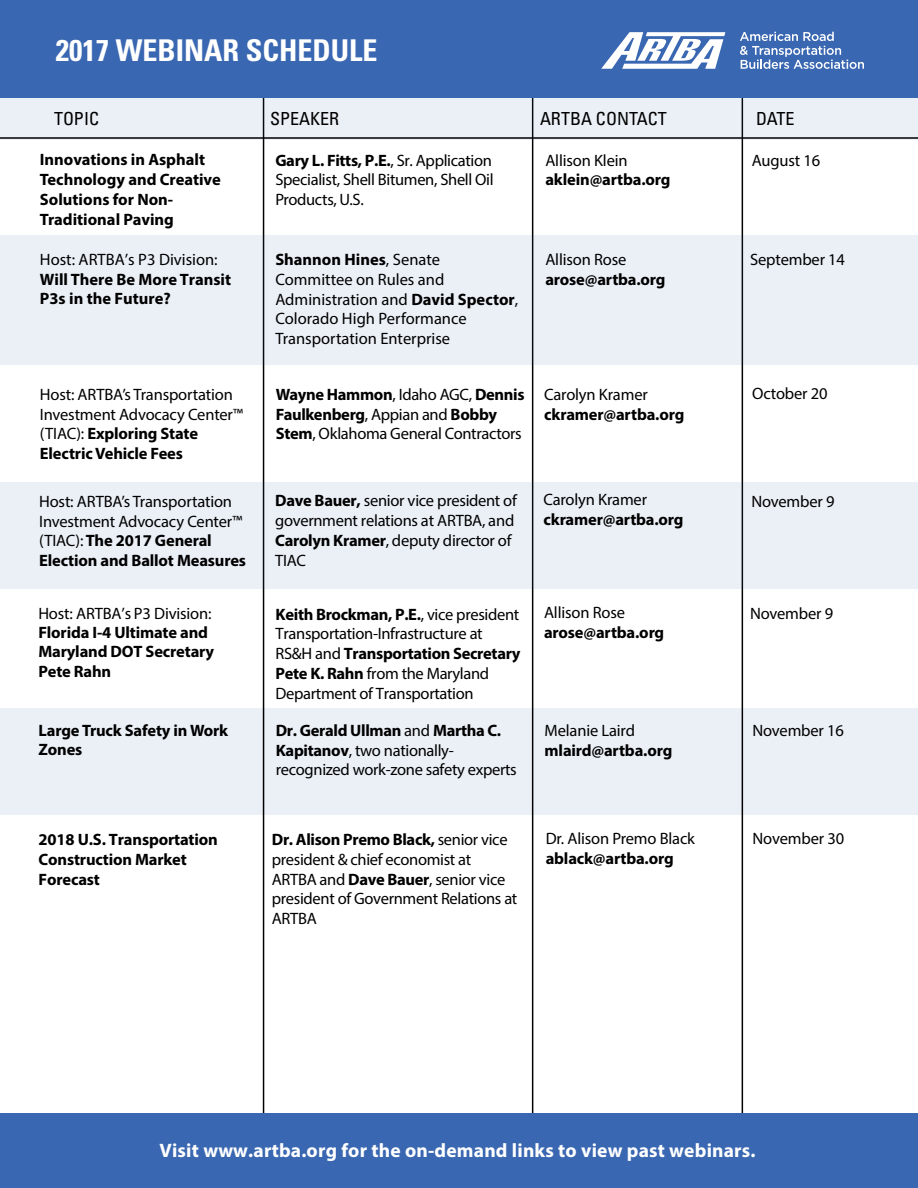
<style>
.page{position:relative;width:918px;height:1188px;background:#fff}
.page>*{position:absolute;margin:0;border:0;box-sizing:border-box;transform-origin:0 0}
.t1{font:700 condensed 30px "Univers LT Std";color:#fff}
.t2{font:700 19.5px "Myriad Pro";letter-spacing:.01em;color:#fff}
.t3{font:condensed 18px "Univers LT Std";color:#000}
.t4{font:16.5px/19.8px "Myriad Pro";letter-spacing:-.015em;color:#000}
.t5{font:700 16.5px/19.8px "Myriad Pro";letter-spacing:-.01em;color:#000}
.s1{font-weight:700}
</style>
<div class="page">
<div style="left:0;top:708px;width:918px;height:106px;background:#ebf0f7"></div>
<hr style="left:532px;top:0;width:1px;height:1188px;background:#000">
<hr style="left:742px;top:0;width:1px;height:1188px;background:#000">
<hr style="left:263px;top:0;width:1px;height:1188px;background:#000">
<div style="left:0;top:0;width:918px;height:98px;background:#3a67b1"></div>
<svg style="left:740px;top:32px;width:124px;height:37px"></svg>
<svg style="left:601px;top:32px;width:124px;height:37px"></svg>
<div style="left:0;top:98px;width:918px;height:42px;background:#ebf0f7"></div>
<hr style="left:0;top:137px;width:918px;height:2px;background:#000">
<div style="left:0;top:1114px;width:918px;height:74px;background:#3a67b1"></div>
<div style="left:0;top:236px;width:918px;height:129px;background:#ebf0f7"></div>
<div style="left:0;top:482px;width:918px;height:106px;background:#ebf0f7"></div>
<h1 class="t1" style="left:56px;top:32px;width:323px">2017 WEBINAR SCHEDULE</h1>
<p class="t3" style="left:54px;top:108px;width:47px">TOPIC</p>
<p class="t3" style="left:270px;top:108px;width:71px">SPEAKER</p>
<p class="t3" style="left:540px;top:108px;width:128px">ARTBA CONTACT</p>
<p class="t3" style="left:756px;top:108px;width:40px">DATE</p>
<p class="t5" style="left:40px;top:149px;width:182px">Innovations in Asphalt<br>Technology and Creative<br>Solutions for Non-<br>Traditional Paving</p>
<p class="t4" style="left:275px;top:150px;width:220px;text-align:justify"><span class="s1">Gary L. Fitts, P.E.</span>, Sr. Application Specialist, Shell Bitumen, Shell Oil Products, U.S.</p>
<p class="t4" style="left:545px;top:150px;width:84px">Allison Klein</p>
<p class="t4" style="left:752px;top:150px;width:70px">August 16</p>
<p class="t5" style="left:545px;top:169px;width:127px">aklein@artba.org</p>
<p class="t4" style="left:40px;top:249px;width:179px">Host: ARTBA’s P3 Division:</p>
<p class="t5" style="left:40px;top:269px;width:193px">Will There Be More Transit<br>P3s in the Future?</p>
<p class="t4" style="left:275px;top:249px;width:244px"><span class="s1">Shannon Hines</span>, Senate<br>Committee on Rules and<br>Administration and <span class="s1">David Spector</span>,<br>Colorado High Performance<br>Transportation Enterprise</p>
<p class="t4" style="left:545px;top:249px;width:82px">Allison Rose</p>
<p class="t4" style="left:750px;top:249px;width:96px">September 14</p>
<p class="t5" style="left:545px;top:269px;width:122px">arose@artba.org</p>
<p class="t4" style="left:40px;top:384px;width:205px">Host: ARTBA’s Transportation<br>Investment Advocacy Center™ (TIAC): <span class="s1">Exploring State<br>Electric Vehicle Fees</span></p>
<p class="t4" style="left:276px;top:384px;width:250px"><span class="s1">Wayne Hammon</span>, Idaho AGC, <span class="s1">Dennis<br>Faulkenberg</span>, Appian and <span class="s1">Bobby<br>Stem</span>, Oklahoma General Contractors</p>
<p class="t4" style="left:544px;top:384px;width:105px">Carolyn Kramer</p>
<p class="t5" style="left:544px;top:404px;width:142px">ckramer@artba.org</p>
<p class="t4" style="left:39px;top:491px;width:208px">Host: ARTBA’s Transportation<br>Investment Advocacy Center™ (TIAC): <span class="s1">The 2017 General<br>Election and Ballot Measures</span></p>
<p class="t4" style="left:275px;top:490px;width:243px"><span class="s1">Dave Bauer,</span> senior vice president of government relations at ARTBA, and<br><span class="s1">Carolyn Kramer</span>, deputy director of<br>TIAC</p>
<p class="t4" style="left:543px;top:490px;width:105px">Carolyn Kramer</p>
<p class="t5" style="left:543px;top:509px;width:142px">ckramer@artba.org</p>
<p class="t4" style="left:38px;top:603px;width:175px">Host: ARTBA’s P3 Division:</p>
<p class="t5" style="left:38px;top:622px;width:177px">Florida I-4 Ultimate and<br>Maryland DOT Secretary<br>Pete Rahn</p>
<p class="t4" style="left:276px;top:604px;width:246px"><span class="s1">Keith Brockman, P.E.</span>, vice president Transportation-Infrastructure at RS&amp;H and <span class="s1">Transportation Secretary Pete K. Rahn</span> from the Maryland Department of Transportation</p>
<p class="t4" style="left:544px;top:603px;width:82px">Allison Rose</p>
<p class="t5" style="left:544px;top:622px;width:122px">arose@artba.org</p>
<p class="t5" style="left:39px;top:720px;width:191px">Large Truck Safety in Work<br>Zones</p>
<p class="t4" style="left:276px;top:721px;width:242px;line-height:19.4px"><span class="s1">Dr. Gerald Ullman</span> and <span class="s1">Martha C.<br>Kapitanov</span>, two nationally&shy;recognized work-zone safety experts</p>
<p class="t4" style="left:545px;top:720px;width:92px">Melanie Laird</p>
<p class="t5" style="left:545px;top:740px;width:129px">mlaird@artba.org</p>
<p class="t5" style="left:39px;top:829px;width:181px;line-height:20.2px">2018 U.S. Transportation<br>Construction Market<br>Forecast</p>
<p class="t4" style="left:272px;top:829px;width:247px"><span class="s1">Dr. Alison Premo Black,</span> senior vice president &amp; chief economist at<br>ARTBA and <span class="s1">Dave Bauer</span>, senior vice president of Government Relations at<br>ARTBA</p>
<p class="t4" style="left:546px;top:828px;width:151px">Dr. Alison Premo Black</p>
<p class="t5" style="left:546px;top:848px;width:130px">ablack@artba.org</p>
<p class="t4" style="left:752px;top:383px;width:77px">October 20</p>
<p class="t4" style="left:751px;top:491px;width:85px">November 9</p>
<p class="t4" style="left:750px;top:603px;width:85px">November 9</p>
<p class="t4" style="left:753px;top:720px;width:93px">November 16</p>
<p class="t4" style="left:753px;top:829px;width:93px">November 30</p>
<p class="t2" style="left:160px;top:1138px;width:598px">Visit www.artba.org for the on-demand links to view past webinars.</p>
</div>
